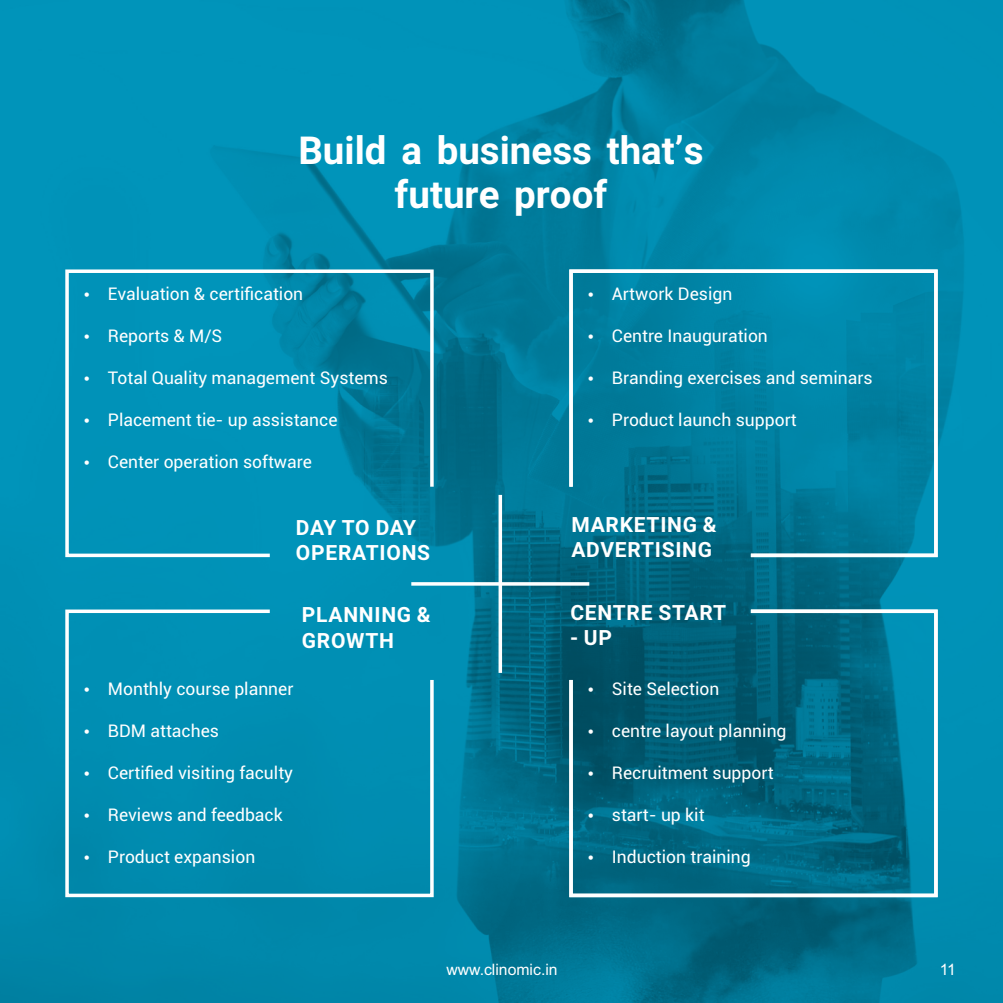
<style>
.page{position:relative;width:1003px;height:1003px;background:#fff}
.page>*{position:absolute;margin:0;border:0;box-sizing:border-box;transform-origin:0 0}
.t1{font:700 38.5px/43.4px "Roboto";color:#fff;text-align:center}
.t2{font:700 21px/25.2px "Roboto";letter-spacing:.035em;color:#fff}
.t3{font:17.5px "Roboto";color:#fff}
.t4{font:15.75px "Arial";color:#fff}
</style>
<div class="page">
<img style="left:0;top:1px;width:1002px;height:1001px">
<svg style="left:63px;top:267px;width:372px;height:291px;background:#0890b3"></svg>
<svg style="left:498px;top:494px;width:4px;height:178px"></svg>
<hr style="left:411px;top:582px;width:178px;height:3px;background:#fff">
<div style="left:63px;top:607px;width:372px;height:291px;background:#008eb2"></div>
<svg style="left:567px;top:267px;width:372px;height:291px;background:#0982a2"></svg>
<svg style="left:567px;top:607px;width:372px;height:291px;background:#096b85"></svg>
<svg style="left:85px;top:292px;width:4px;height:5px"></svg>
<svg style="left:85px;top:334px;width:4px;height:5px"></svg>
<svg style="left:85px;top:376px;width:4px;height:5px"></svg>
<svg style="left:85px;top:418px;width:4px;height:5px"></svg>
<svg style="left:85px;top:460px;width:4px;height:5px"></svg>
<svg style="left:588px;top:292px;width:5px;height:5px"></svg>
<svg style="left:588px;top:334px;width:5px;height:5px"></svg>
<svg style="left:588px;top:376px;width:5px;height:5px"></svg>
<svg style="left:588px;top:418px;width:5px;height:5px"></svg>
<svg style="left:85px;top:687px;width:4px;height:4px"></svg>
<svg style="left:85px;top:729px;width:4px;height:4px"></svg>
<svg style="left:85px;top:771px;width:4px;height:4px"></svg>
<svg style="left:85px;top:813px;width:4px;height:4px"></svg>
<svg style="left:85px;top:855px;width:4px;height:4px"></svg>
<svg style="left:588px;top:687px;width:5px;height:4px"></svg>
<svg style="left:588px;top:729px;width:5px;height:4px"></svg>
<svg style="left:588px;top:771px;width:5px;height:4px"></svg>
<svg style="left:588px;top:813px;width:5px;height:4px"></svg>
<svg style="left:588px;top:855px;width:5px;height:4px"></svg>
<h1 class="t1" style="left:298px;top:133px;width:406px">Build a business that’s future proof</h1>
<p class="t3" style="left:108px;top:287px;width:197px">Evaluation &amp; certification</p>
<p class="t3" style="left:108px;top:329px;width:116px">Reports &amp; M/S</p>
<p class="t3" style="left:108px;top:371px;width:281px">Total Quality management Systems</p>
<p class="t3" style="left:108px;top:413px;width:231px">Placement tie- up assistance</p>
<p class="t3" style="left:108px;top:455px;width:205px">Center operation software</p>
<p class="t3" style="left:611px;top:287px;width:122px">Artwork Design</p>
<p class="t3" style="left:611px;top:329px;width:157px">Centre Inauguration</p>
<p class="t3" style="left:611px;top:371px;width:262px">Branding exercises and seminars</p>
<p class="t3" style="left:611px;top:413px;width:186px">Product launch support</p>
<p class="t2" style="left:296px;top:516px;width:136px">DAY TO DAY<br>OPERATIONS</p>
<p class="t2" style="left:571px;top:514px;width:146px">MARKETING &amp;<br>ADVERTISING</p>
<p class="t2" style="left:302px;top:604px;width:130px">PLANNING &amp;<br>GROWTH</p>
<p class="t2" style="left:570px;top:602px;width:157px">CENTRE START</p>
<p class="t2" style="left:570px;top:627px;width:43px">- UP</p>
<p class="t3" style="left:108px;top:681px;width:187px">Monthly course planner</p>
<p class="t3" style="left:108px;top:723px;width:113px">BDM attaches</p>
<p class="t3" style="left:108px;top:765px;width:186px">Certified visiting faculty</p>
<p class="t3" style="left:108px;top:807px;width:176px">Reviews and feedback</p>
<p class="t3" style="left:108px;top:849px;width:149px">Product expansion</p>
<p class="t3" style="left:611px;top:681px;width:109px">Site Selection</p>
<p class="t3" style="left:611px;top:723px;width:176px">centre layout planning</p>
<p class="t3" style="left:611px;top:765px;width:163px">Recruitment support</p>
<p class="t3" style="left:611px;top:807px;width:94px">start- up kit</p>
<p class="t3" style="left:611px;top:849px;width:140px">Induction training</p>
<p class="t4" style="left:446px;top:963px;width:113px">www.clinomic.in</p>
<p class="t4" style="left:939px;top:963px;width:18px">11</p>
</div>
